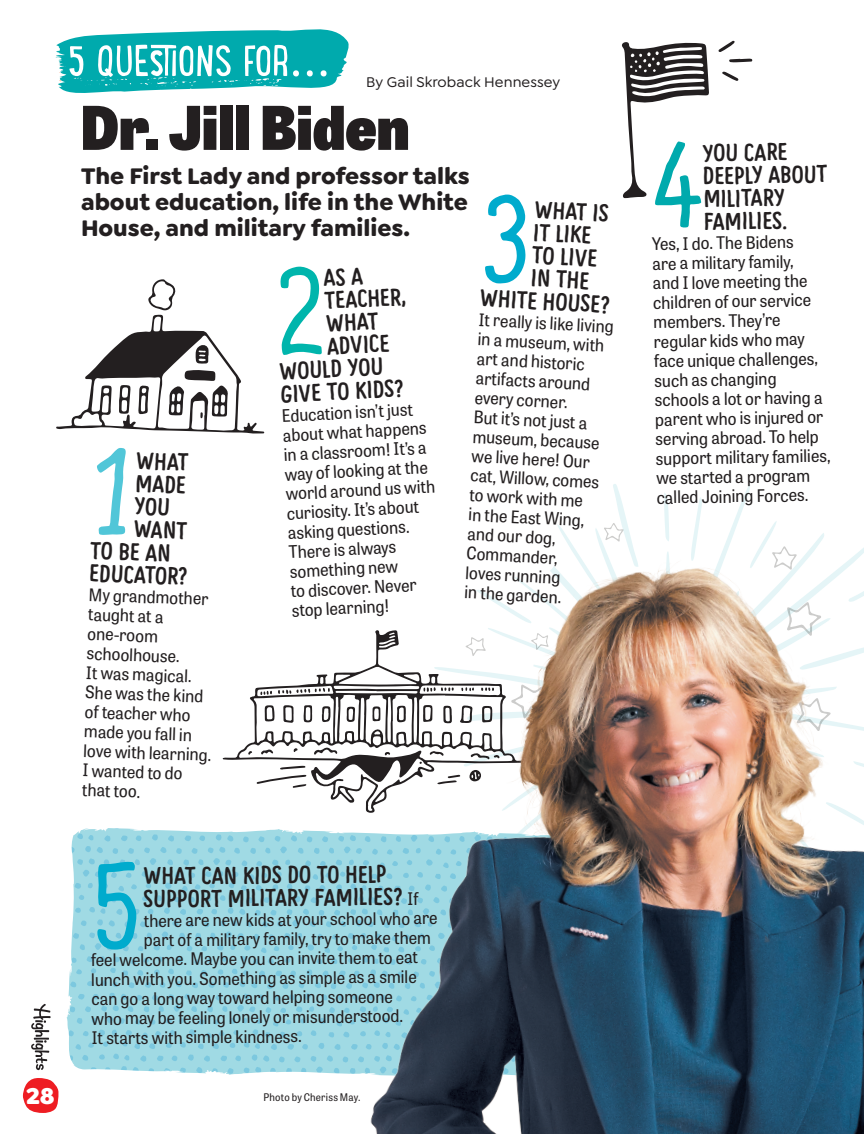
<style>
.page{position:relative;width:864px;height:1134px;background:#fff}
.page>*{position:absolute;margin:0;border:0;box-sizing:border-box;transform-origin:0 0}
.question-answer{font:120.15px "Supernett Condensed";color:#00abcd}
.t1{font:800 60px "Tablet Gothic Narrow";color:#231f20}
.t2{font:900 24.3px "Goldplay";color:#fff}
.question-answer-2{font:700 24px/22.8px "Supernett Condensed";color:#231f20}
.deck{font:700 24px/25.8px "Goldplay";color:#231f20;text-align:justify}
.question-answer-3{font:17.25px/19.5px "Tablet Gothic Narrow";color:#231f20}
.byline{font:500 15px "Goldplay";letter-spacing:.005em;color:#231f20}
.credit{font:10.5px "Tablet Gothic Narrow";letter-spacing:.02em;color:#231f20}
</style>
<div class="page">
<svg style="left:85px;top:279px;width:156px;height:120px"></svg>
<svg style="left:729px;top:59px;width:24px;height:3px"></svg>
<svg style="left:718px;top:41px;width:17px;height:11px"></svg>
<svg style="left:722px;top:72px;width:17px;height:9px"></svg>
<img style="left:22px;top:399px;width:842px;height:735px">
<div style="left:501px;top:522px;width:58px;height:57px;background:#fff;border-radius:50%"></div>
<svg style="left:55px;top:29px;width:294px;height:64px"></svg>
<svg style="left:23px;top:1078px;width:35px;height:35px"></svg>
<svg style="left:31px;top:1003px;width:20px;height:67px"></svg>
<svg style="left:95px;top:447px;width:33px;height:89px"></svg>
<svg style="left:134px;top:497px;width:35px;height:19px"></svg>
<svg style="left:622px;top:42px;width:87px;height:157px"></svg>
<svg style="left:408px;top:892px;width:11px;height:13px"></svg>
<h3 class="t2" style="left:26px;top:1079px;width:30px">28</h3>
<h4 class="byline" style="left:366px;top:74px;width:195px">By Gail Skroback Hennessey</h4>
<p class="t1" style="left:81px;top:83px;width:330px">Dr. Jill Biden</p>
<p class="deck" style="left:81px;top:163px;width:390px">The First Lady and professor talks about education, life in the White House, and military families.</p>
<p class="question-answer-2" style="left:535px;top:198px;width:76px;rotate:3deg">WHAT IS</p>
<p class="question-answer-2" style="left:534px;top:221px;width:59px;rotate:3deg">IT LIKE</p>
<p class="question-answer-2" style="left:533px;top:243px;width:67px;rotate:3deg">TO LIVE</p>
<p class="question-answer-2" style="left:532px;top:266px;width:60px;rotate:3deg">IN THE</p>
<p class="question-answer-2" style="left:481px;top:286px;width:131px;rotate:3deg">WHITE HOUSE?</p>
<p class="question-answer-3" style="left:479px;top:309px;width:137px;rotate:3deg">It really is like living in a museum, with art and historic artifacts around every corner.<br>But it’s not just a museum, because we live here! Our cat, Willow, comes to work with me<br>in the East Wing, and our dog,<br>Commander,<br>loves running<br>in the garden.</p>
<p class="question-answer-2" style="left:324px;top:289px;width:83px;rotate:-3deg">TEACHER,</p>
<p class="question-answer-2" style="left:325px;top:312px;width:54px;rotate:-3deg">WHAT</p>
<p class="question-answer-2" style="left:326px;top:335px;width:64px;rotate:-3deg">ADVICE</p>
<p class="question-answer-2" style="left:279px;top:360px;width:105px;rotate:-3deg">WOULD YOU</p>
<p class="question-answer-2" style="left:280px;top:383px;width:124px;rotate:-3deg">GIVE TO KIDS?</p>
<p class="question-answer-3" style="left:281px;top:406px;width:151px;rotate:-3deg">Education isn’t just about what happens in a classroom! It’s a way of looking at the world around us with curiosity. It’s about asking questions.<br>There is always something new<br>to discover. Never stop learning!</p>
<p class="question-answer-2" style="left:137px;top:449px;width:54px;rotate:2deg">WHAT</p>
<p class="question-answer-2" style="left:136px;top:472px;width:52px;rotate:2deg">MADE</p>
<p class="question-answer-2" style="left:134px;top:517px;width:55px;rotate:2deg">WANT</p>
<p class="question-answer-2" style="left:91px;top:539px;width:82px;rotate:2deg">TO BE AN</p>
<p class="question-answer-2" style="left:90px;top:561px;width:99px;rotate:2deg">EDUCATOR?</p>
<p class="question-answer-3" style="left:89px;top:584px;width:130px;rotate:2deg">My grandmother taught at a one-room schoolhouse.<br>It was magical.<br>She was the kind of teacher who made you fall in love with learning.<br>I wanted to do that too.</p>
<p class="question-answer" style="left:91px;top:834px;width:56px">5</p>
<p class="question-answer-2" style="left:143px;top:864px;width:261px">WHAT CAN KIDS DO TO HELP<br>SUPPORT MILITARY FAMILIES?</p>
<p class="question-answer-3" style="left:144px;top:911px;width:295px;rotate:-1deg">there are new kids at your school who are</p>
<p class="question-answer-3" style="left:144px;top:931px;width:289px;rotate:-1deg">part of a military family, try to make them</p>
<p class="question-answer-3" style="left:91px;top:951px;width:329px;rotate:-1deg">feel welcome. Maybe you can invite them to eat</p>
<p class="question-answer-3" style="left:91px;top:970px;width:327px;rotate:-1deg">lunch with you. Something as simple as a smile</p>
<p class="question-answer-3" style="left:91px;top:990px;width:303px;rotate:-1deg">can go a long way toward helping someone</p>
<p class="question-answer-3" style="left:91px;top:1009px;width:313px;rotate:-1deg">who may be feeling lonely or misunderstood.</p>
<p class="question-answer-3" style="left:92px;top:1028px;width:212px;rotate:-1deg">It starts with simple kindness.</p>
<h6 class="credit" style="left:263px;top:1090px;width:99px">Photo by Cheriss May.</h6>
<p class="question-answer-2" style="left:703px;top:142px;width:126px;rotate:-1deg">YOU CARE<br>DEEPLY ABOUT<br>MILITARY<br>FAMILIES.</p>
<p class="question-answer-3" style="left:652px;top:234px;width:176px;rotate:-1deg">Yes, I do. The Bidens<br>are a military family,<br>and I love meeting the children of our service members. They’re regular kids who may face unique challenges, such as changing schools a lot or having a parent who is injured or serving abroad. To help support military families, we started a program called Joining Forces.</p>
</div>
